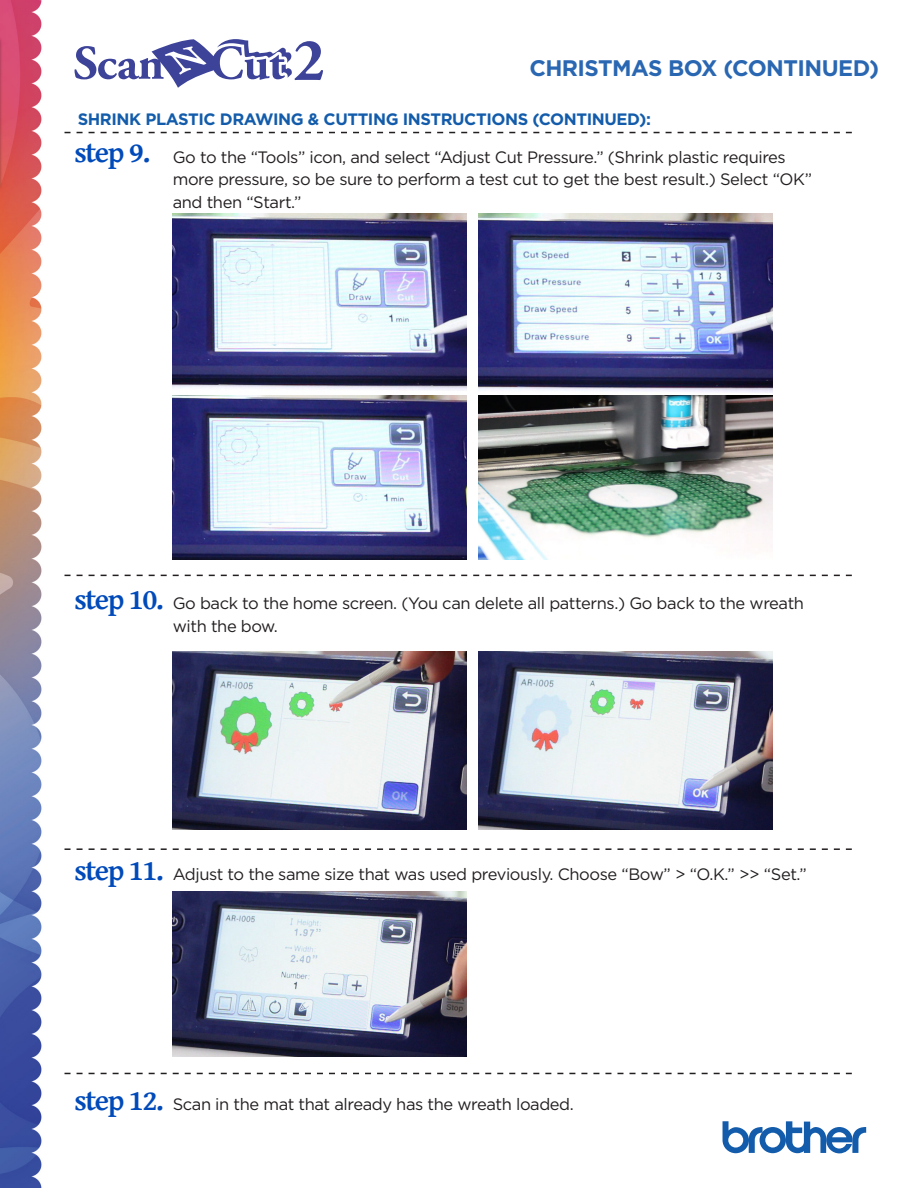
<style>
.page{position:relative;width:918px;height:1188px;background:#fff}
.page>*{position:absolute;margin:0;border:0;box-sizing:border-box;transform-origin:0 0}
.t1{font:700 29.7px "Gentium Basic";letter-spacing:-.05em;color:#004aba}
.t2{font:700 22.5px "Gotham";letter-spacing:-.025em;color:#2a67b2}
.t3{font:16.5px/22.5px "Gotham";letter-spacing:-.025em;color:#231f20}
.t4{font:700 16.5px "Gotham";letter-spacing:-.025em;color:#135cab}
</style>
<div class="page">
<img style="left:0;top:0;width:867px;height:1188px">
<svg style="left:75px;top:39px;width:248px;height:49px"></svg>
<svg style="left:65px;top:575px;width:787px;height:1px"></svg>
<svg style="left:65px;top:848px;width:787px;height:2px"></svg>
<img style="left:173px;top:214px;width:294px;height:346px">
<svg style="left:65px;top:132px;width:787px;height:1px"></svg>
<img style="left:173px;top:652px;width:294px;height:177px">
<img style="left:173px;top:892px;width:294px;height:164px">
<svg style="left:65px;top:1073px;width:787px;height:1px"></svg>
<svg style="left:723px;top:1121px;width:143px;height:32px"></svg>
<img style="left:478px;top:214px;width:294px;height:346px">
<img style="left:478px;top:652px;width:294px;height:177px">
<p class="t2" style="left:529px;top:55px;width:351px">CHRISTMAS BOX (CONTINUED)</p>
<p class="t4" style="left:78px;top:110px;width:575px">SHRINK PLASTIC DRAWING &amp; CUTTING INSTRUCTIONS (CONTINUED):</p>
<p class="t1" style="left:75px;top:130px;width:77px">step 9.</p>
<p class="t3" style="left:173px;top:146px;width:641px">Go to the “Tools” icon, and select “Adjust Cut Pressure.” (Shrink plastic requires more pressure, so be sure to perform a test cut to get the best result.) Select “OK” and then “Start.”</p>
<p class="t1" style="left:75px;top:577px;width:91px">step 10.</p>
<p class="t3" style="left:173px;top:592px;width:633px">Go back to the home screen. (You can delete all patterns.) Go back to the wreath with the bow.</p>
<p class="t1" style="left:75px;top:848px;width:91px">step 11.</p>
<p class="t3" style="left:173px;top:863px;width:636px">Adjust to the same size that was used previously. Choose “Bow” &gt; “O.K.” &gt;&gt; “Set.”</p>
<p class="t1" style="left:75px;top:1078px;width:91px">step 12.</p>
<p class="t3" style="left:173px;top:1093px;width:403px">Scan in the mat that already has the wreath loaded.</p>
</div>
